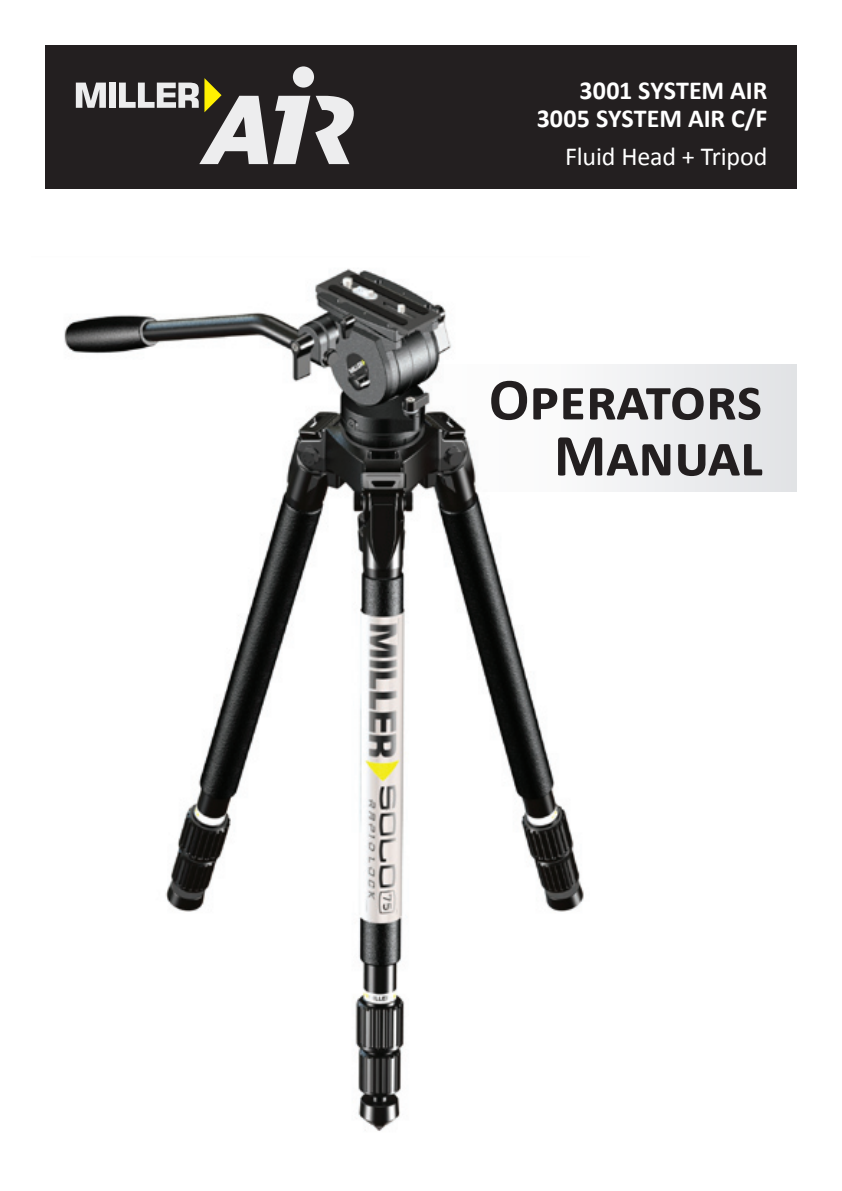
<style>
.page{position:relative;width:842px;height:1191px;background:#fff}
.page>*{position:absolute;margin:0;border:0;box-sizing:border-box;transform-origin:0 0}
.t1{font:700 60px/56px "Calibri";color:#231f20;text-align:right}
.t2{font:700 26px/28px "Calibri";color:#fff;text-align:right}
.t3{font:26px "Calibri";letter-spacing:-.005em;color:#fff}
</style>
<div class="page">
<div style="left:45px;top:45px;width:752px;height:144px;background:#231f20"></div>
<div style="left:390px;top:364px;width:407px;height:128px;background:#ebecee"></div>
<div style="left:109px;top:83px;width:7px;height:25px;background:#ededee"></div>
<svg style="left:76px;top:83px;width:30px;height:25px"></svg>
<div style="left:293px;top:66px;width:21px;height:22px;background:#ededee;border-radius:50%"></div>
<svg style="left:119px;top:78px;width:235px;height:86px"></svg>
<img style="left:64px;top:268px;width:525px;height:863px">
<p class="t2" style="left:537px;top:75px;width:232px">3001 SYSTEM AIR<br>3005 SYSTEM AIR C/F</p>
<p class="t3" style="left:565px;top:140px;width:204px">Fluid Head + Tripod</p>
<h1 class="t1" style="left:489px;top:369px;width:275px">Operators<br>Manual</h1>
</div>
